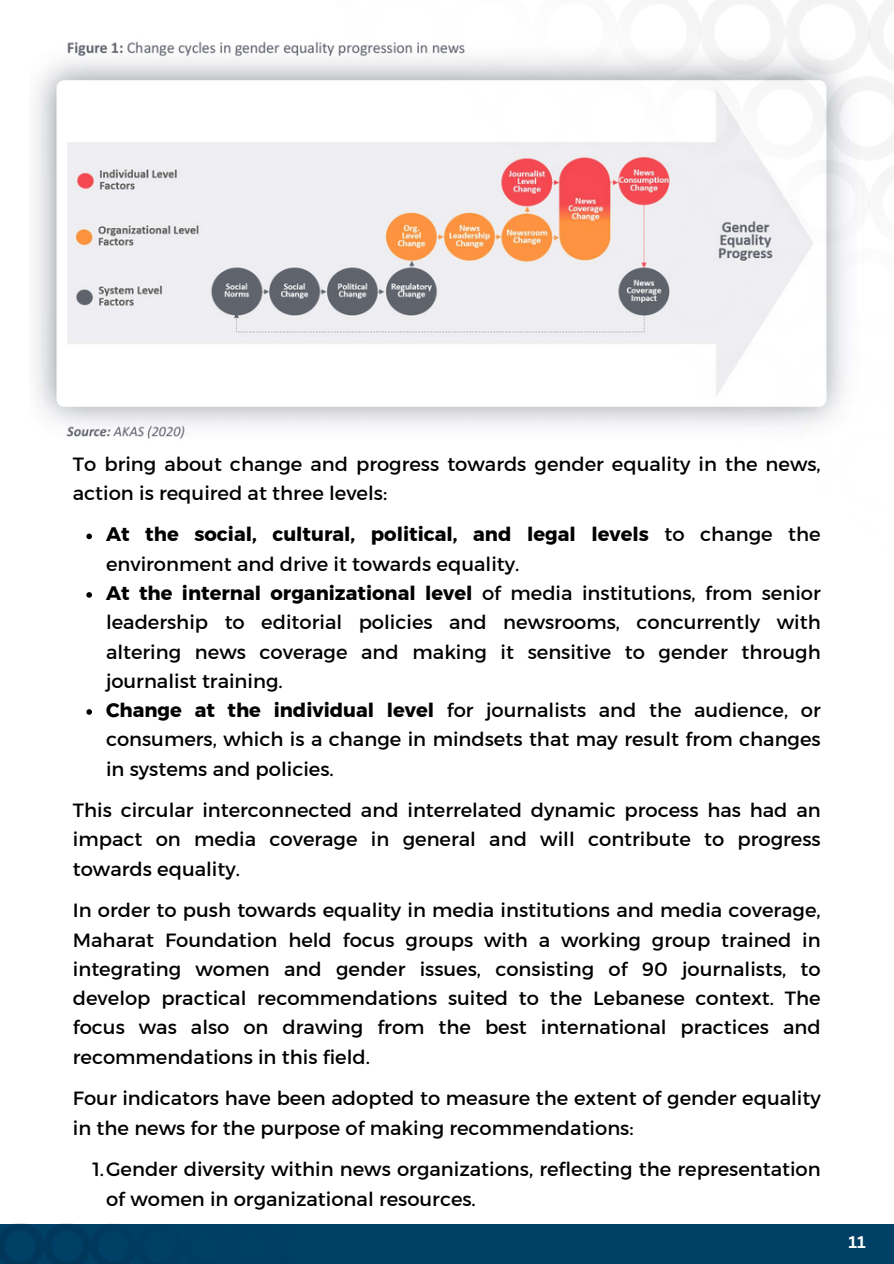
<style>
.page{position:relative;width:894px;height:1264px;background:#fff}
.page>*{position:absolute;margin:0;border:0;box-sizing:border-box;transform-origin:0 0}
.t1{font:19.5px/29.2px "Kief Montaser Regular";color:#000}
.t2{font:19.5px "Kief Montaser Bold";color:#000}
.t3{font:700 16.5px "Canva Sans";color:#fff}
.s1{font-family:"Kief Montaser Regular"}
.s2{font-family:"Kief Montaser Bold"}
</style>
<div class="page">
<div style="left:0;top:1223px;width:893px;height:40px;background:#003f66"></div>
<img style="left:0;top:1223px;width:291px;height:39px">
<img style="left:36px;top:41px;width:301px;height:398px">
<img style="left:337px;top:0;width:556px;height:426px">
<svg style="left:86px;top:533px;width:6px;height:6px"></svg>
<svg style="left:86px;top:592px;width:6px;height:5px"></svg>
<svg style="left:86px;top:709px;width:6px;height:5px"></svg>
<p class="t1" style="left:73px;top:449px;width:749px">To bring about change and progress towards gender equality in the news, action is required at three levels:</p>
<p class="t2" style="left:106px;top:522px;width:716px">At the social, cultural, political, and legal levels <span class="s1">to change the</span></p>
<p class="t1" style="left:106px;top:549px;width:415px">environment and drive it towards equality.</p>
<p class="t2" style="left:106px;top:581px;width:716px">At the internal organizational level <span class="s1">of media institutions, from senior</span></p>
<p class="t1" style="left:106px;top:607px;width:716px">leadership to editorial policies and newsrooms, concurrently with altering news coverage and making it sensitive to gender through journalist training.<br><span class="s2">Change at the individual level</span> for journalists and the audience, or consumers, which is a change in mindsets that may result from changes in systems and policies.</p>
<p class="t1" style="left:73px;top:795px;width:749px;text-align:justify">This circular interconnected and interrelated dynamic process has had an impact on media coverage in general and will contribute to progress towards equality.</p>
<p class="t1" style="left:73px;top:895px;width:749px;text-align:justify">In order to push towards equality in media institutions and media coverage, Maharat Foundation held focus groups with a working group trained in integrating women and gender issues, consisting of 90 journalists, to develop practical recommendations suited to the Lebanese context. The focus was also on drawing from the best international practices and recommendations in this field.</p>
<p class="t1" style="left:73px;top:1083px;width:749px">Four indicators have been adopted to measure the extent of gender equality in the news for the purpose of making recommendations:</p>
<p class="t1" style="left:106px;top:1154px;width:716px;text-indent:-13px">1.Gender diversity within news organizations, reflecting the representation of women in organizational resources.</p>
<p class="t3" style="left:848px;top:1230px;width:19px">11</p>
</div>
